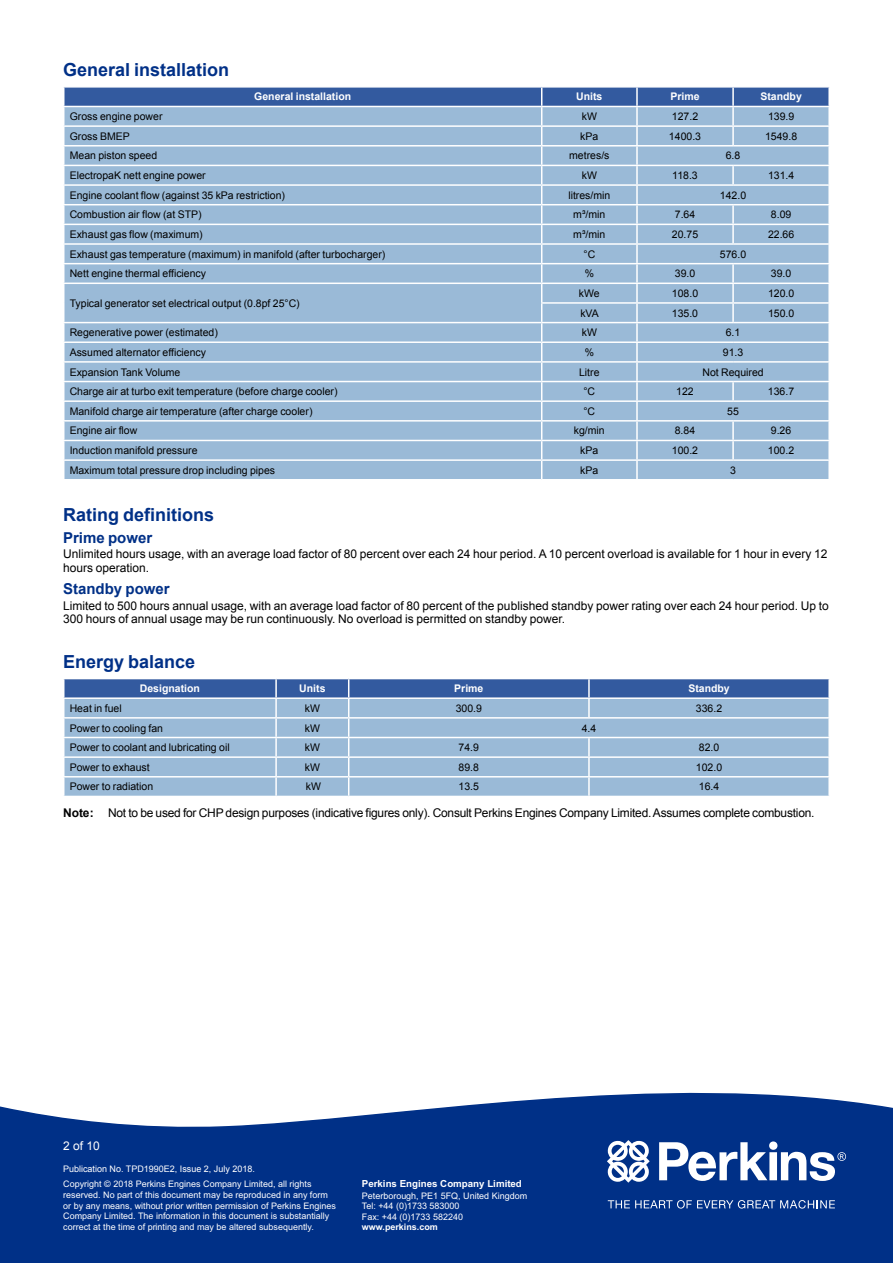
<style>
.page{position:relative;width:893px;height:1263px;background:#fff}
.page>*{position:absolute;margin:0;border:0;box-sizing:border-box;transform-origin:0 0}
.t1{font:700 18px "Arial";color:#003087}
.t2{font:700 15px "Arial";color:#003087}
.t3{font:12px/13.5px "Arial";color:#000}
.t4{font:12px "Arial";letter-spacing:-.02em;color:#000}
.t5{font:12px "Arial";color:#fff}
.t6{font:10.5px "Arial";color:#000}
.t7{font:700 10.5px "Arial";color:#fff}
.t8{font:700 9.75px "Arial";color:#fff}
.t9{font:9px/10.8px "Arial";color:#fff}
.t10{font:700 9px "Arial";color:#fff}
.s1{font-weight:700}
</style>
<div class="page">
<svg style="left:0;top:1092px;width:893px;height:171px;background:#1a4593"></svg>
<svg style="left:608px;top:1200px;width:227px;height:8px;background:#486aa8"></svg>
<svg style="left:607px;top:1140px;width:43px;height:43px"></svg>
<svg style="left:659px;top:1141px;width:187px;height:40px"></svg>
<svg style="left:63px;top:87px;width:767px;height:392px;background:#9dbbd7"></svg>
<svg style="left:63px;top:678px;width:767px;height:118px;background:#92b1d1"></svg>
<h1 class="t1" style="left:63px;top:59px;width:168px">General installation</h1>
<p class="t7" style="left:254px;top:91px;width:98px">General installation</p>
<p class="t7" style="left:576px;top:91px;width:28px">Units</p>
<p class="t7" style="left:670px;top:91px;width:31px">Prime</p>
<p class="t7" style="left:760px;top:91px;width:43px">Standby</p>
<p class="t6" style="left:70px;top:111px;width:94px">Gross engine power</p>
<p class="t6" style="left:582px;top:111px;width:17px">kW</p>
<p class="t6" style="left:672px;top:111px;width:28px">127.2</p>
<p class="t6" style="left:768px;top:111px;width:28px">139.9</p>
<p class="t6" style="left:70px;top:130px;width:62px">Gross BMEP</p>
<p class="t6" style="left:580px;top:130px;width:20px">kPa</p>
<p class="t6" style="left:669px;top:130px;width:34px">1400.3</p>
<p class="t6" style="left:765px;top:130px;width:34px">1549.8</p>
<p class="t6" style="left:70px;top:150px;width:89px">Mean piston speed</p>
<p class="t6" style="left:569px;top:150px;width:42px">metres/s</p>
<p class="t6" style="left:726px;top:150px;width:16px">6.8</p>
<p class="t6" style="left:70px;top:169px;width:137px">ElectropaK nett engine power</p>
<p class="t6" style="left:582px;top:169px;width:17px">kW</p>
<p class="t6" style="left:672px;top:169px;width:27px">118.3</p>
<p class="t6" style="left:768px;top:169px;width:28px">131.4</p>
<p class="t6" style="left:70px;top:189px;width:217px">Engine coolant flow (against 35 kPa restriction)</p>
<p class="t6" style="left:568px;top:189px;width:43px">litres/min</p>
<p class="t6" style="left:720px;top:189px;width:28px">142.0</p>
<p class="t6" style="left:70px;top:209px;width:133px">Combustion air flow (at STP)</p>
<p class="t6" style="left:573px;top:209px;width:34px">m³/min</p>
<p class="t6" style="left:675px;top:209px;width:22px">7.64</p>
<p class="t6" style="left:771px;top:209px;width:22px">8.09</p>
<p class="t6" style="left:70px;top:228px;width:135px">Exhaust gas flow (maximum)</p>
<p class="t6" style="left:573px;top:228px;width:34px">m³/min</p>
<p class="t6" style="left:672px;top:228px;width:28px">20.75</p>
<p class="t6" style="left:768px;top:228px;width:28px">22.66</p>
<p class="t6" style="left:70px;top:248px;width:317px">Exhaust gas temperature (maximum) in manifold (after turbocharger)</p>
<p class="t6" style="left:583px;top:248px;width:13px">°C</p>
<p class="t6" style="left:720px;top:248px;width:28px">576.0</p>
<p class="t6" style="left:70px;top:268px;width:138px">Nett engine thermal efficiency</p>
<p class="t6" style="left:585px;top:268px;width:11px">%</p>
<p class="t6" style="left:675px;top:268px;width:22px">39.0</p>
<p class="t6" style="left:771px;top:268px;width:22px">39.0</p>
<p class="t6" style="left:70px;top:297px;width:232px">Typical generator set electrical output (0.8pf 25°C)</p>
<p class="t6" style="left:579px;top:287px;width:22px">kWe</p>
<p class="t6" style="left:672px;top:287px;width:28px">108.0</p>
<p class="t6" style="left:768px;top:287px;width:28px">120.0</p>
<p class="t6" style="left:580px;top:307px;width:20px">kVA</p>
<p class="t6" style="left:672px;top:307px;width:28px">135.0</p>
<p class="t6" style="left:768px;top:307px;width:28px">150.0</p>
<p class="t6" style="left:70px;top:327px;width:150px">Regenerative power (estimated)</p>
<p class="t6" style="left:582px;top:327px;width:17px">kW</p>
<p class="t6" style="left:726px;top:327px;width:16px">6.1</p>
<p class="t6" style="left:70px;top:346px;width:138px">Assumed alternator efficiency</p>
<p class="t6" style="left:585px;top:346px;width:11px">%</p>
<p class="t6" style="left:723px;top:346px;width:22px">91.3</p>
<p class="t6" style="left:70px;top:366px;width:112px">Expansion Tank Volume</p>
<p class="t6" style="left:579px;top:366px;width:22px">Litre</p>
<p class="t6" style="left:702px;top:366px;width:63px">Not Required</p>
<p class="t6" style="left:70px;top:386px;width:269px">Charge air at turbo exit temperature (before charge cooler)</p>
<p class="t6" style="left:583px;top:386px;width:13px">°C</p>
<p class="t6" style="left:676px;top:386px;width:19px">122</p>
<p class="t6" style="left:768px;top:386px;width:28px">136.7</p>
<p class="t6" style="left:70px;top:405px;width:244px">Manifold charge air temperature (after charge cooler)</p>
<p class="t6" style="left:583px;top:405px;width:13px">°C</p>
<p class="t6" style="left:727px;top:405px;width:13px">55</p>
<p class="t6" style="left:70px;top:425px;width:69px">Engine air flow</p>
<p class="t6" style="left:574px;top:425px;width:32px">kg/min</p>
<p class="t6" style="left:675px;top:425px;width:22px">8.84</p>
<p class="t6" style="left:771px;top:425px;width:22px">9.26</p>
<p class="t6" style="left:70px;top:445px;width:129px">Induction manifold pressure</p>
<p class="t6" style="left:580px;top:445px;width:20px">kPa</p>
<p class="t6" style="left:672px;top:445px;width:28px">100.2</p>
<p class="t6" style="left:768px;top:445px;width:28px">100.2</p>
<p class="t6" style="left:70px;top:464px;width:207px">Maximum total pressure drop including pipes</p>
<p class="t6" style="left:580px;top:464px;width:20px">kPa</p>
<p class="t6" style="left:730px;top:464px;width:7px">3</p>
<h1 class="t1" style="left:63px;top:504px;width:153px">Rating definitions</h1>
<h2 class="t2" style="left:63px;top:529px;width:91px">Prime power</h2>
<p class="t3" style="left:63px;top:547px;width:766px">Unlimited hours usage, with an average load factor of 80 percent over each 24 hour period. A 10 percent overload is available for 1 hour in every 12 hours operation.</p>
<h2 class="t2" style="left:63px;top:580px;width:108px">Standby power</h2>
<p class="t3" style="left:63px;top:599px;width:767px">Limited to 500 hours annual usage, with an average load factor of 80 percent of the published standby power rating over each 24 hour period. Up to<br>300 hours of annual usage may be run continuously. No overload is permitted on standby power.</p>
<h1 class="t1" style="left:63px;top:651px;width:134px">Energy balance</h1>
<p class="t7" style="left:140px;top:683px;width:62px">Designation</p>
<p class="t7" style="left:299px;top:683px;width:28px">Units</p>
<p class="t7" style="left:454px;top:683px;width:31px">Prime</p>
<p class="t7" style="left:688px;top:683px;width:43px">Standby</p>
<p class="t6" style="left:70px;top:702px;width:53px">Heat in fuel</p>
<p class="t6" style="left:305px;top:702px;width:17px">kW</p>
<p class="t6" style="left:456px;top:702px;width:28px">300.9</p>
<p class="t6" style="left:696px;top:702px;width:28px">336.2</p>
<p class="t6" style="left:70px;top:722px;width:95px">Power to cooling fan</p>
<p class="t6" style="left:305px;top:722px;width:17px">kW</p>
<p class="t6" style="left:582px;top:722px;width:16px">4.4</p>
<p class="t6" style="left:70px;top:741px;width:161px">Power to coolant and lubricating oil</p>
<p class="t6" style="left:305px;top:741px;width:17px">kW</p>
<p class="t6" style="left:459px;top:741px;width:22px">74.9</p>
<p class="t6" style="left:699px;top:741px;width:22px">82.0</p>
<p class="t6" style="left:70px;top:761px;width:81px">Power to exhaust</p>
<p class="t6" style="left:305px;top:761px;width:17px">kW</p>
<p class="t6" style="left:459px;top:761px;width:22px">89.8</p>
<p class="t6" style="left:696px;top:761px;width:28px">102.0</p>
<p class="t6" style="left:70px;top:781px;width:85px">Power to radiation</p>
<p class="t6" style="left:306px;top:781px;width:17px">kW</p>
<p class="t6" style="left:459px;top:781px;width:22px">13.5</p>
<p class="t6" style="left:699px;top:781px;width:22px">16.4</p>
<p class="t4" style="left:63px;top:806px;width:751px"><span class="s1">Note:</span> Not to be used for CHP design purposes (indicative figures only). Consult Perkins Engines Company Limited. Assumes complete combustion.</p>
<p class="t5" style="left:63px;top:1139px;width:38px">2 of 10</p>
<p class="t9" style="left:63px;top:1163px;width:193px">Publication No. TPD1990E2, Issue 2, July 2018.</p>
<p class="t9" style="left:63px;top:1178px;width:274px">Copyright © 2018 Perkins Engines Company Limited, all rights reserved. No part of this document may be reproduced in any form or by any means, without prior written permission of Perkins Engines Company Limited. The information in this document is substantially correct at the time of printing and may be altered subsequently.</p>
<p class="t8" style="left:362px;top:1178px;width:161px">Perkins Engines Company Limited</p>
<p class="t9" style="left:362px;top:1190px;width:167px">Peterborough, PE1 5FQ, United Kingdom<br>Tel: +44 (0)1733 583000<br>Fax: +44 (0)1733 582240</p>
<p class="t10" style="left:362px;top:1222px;width:78px">www.perkins.com</p>
</div>
